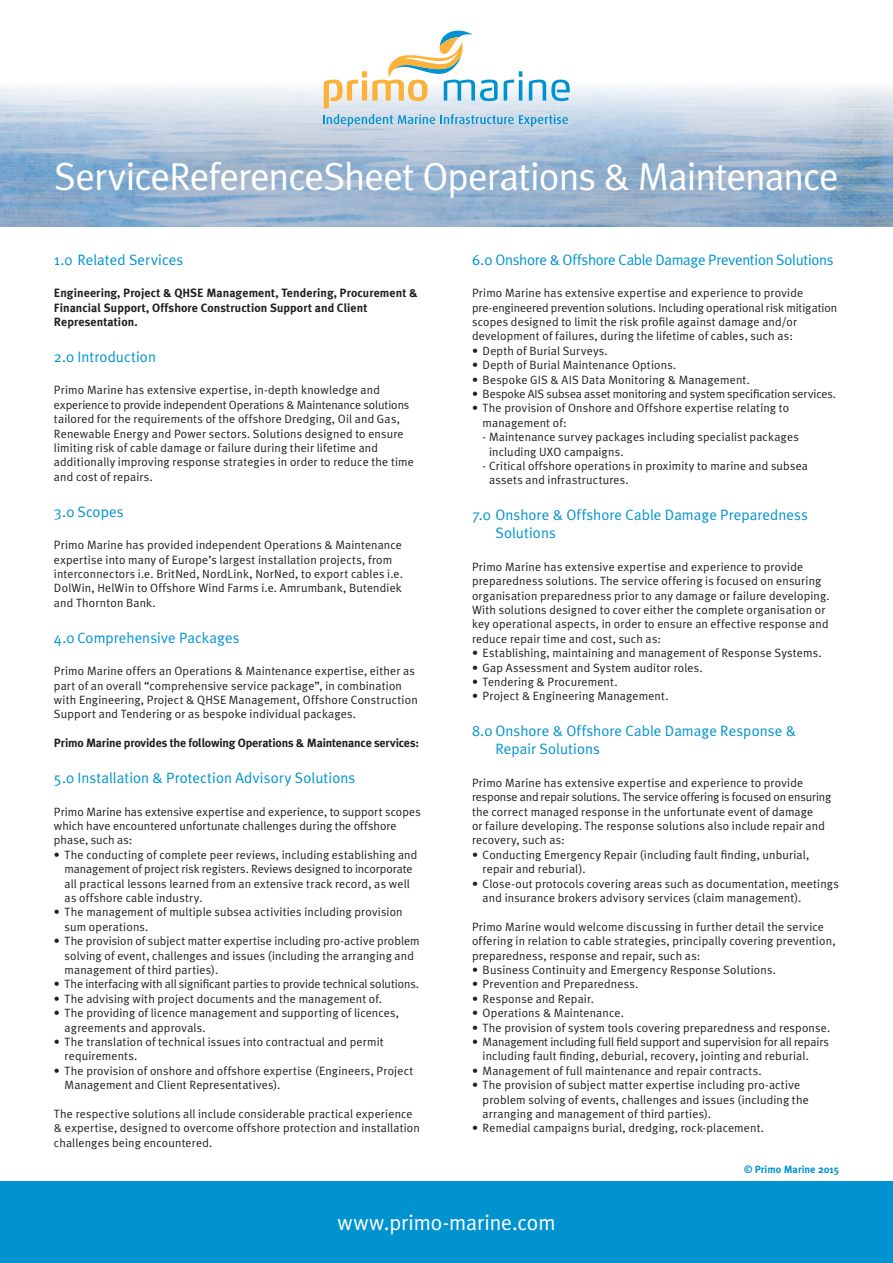
<style>
.page{position:relative;width:893px;height:1263px;background:#fff}
.page>*{position:absolute;margin:0;border:0;box-sizing:border-box;transform-origin:0 0}
.t1{font:39px "Meta Plus Normal";letter-spacing:-.025em;color:#fff}
.t2{font:21.75px "Meta Plus Normal";letter-spacing:-.005em;color:#fff}
.t3{font:15px/18px "Meta Plus Normal";letter-spacing:.005em;color:#0093d0}
.t4{font:15px "Meta Plus Normal";letter-spacing:-.02em;color:#0093d0}
.t5{font:12px/14.4px "Meta Plus Normal";letter-spacing:.01em;color:#231f20}
.t6{font:700 12px/14.4px "Meta Plus";letter-spacing:.005em;color:#231f20}
.t7{font:12px "Meta Plus Normal";letter-spacing:-.01em;color:#231f20}
.t8{font:700 10.5px "Meta Plus";color:#0093d0}
</style>
<div class="page">
<img style="left:0;top:30px;width:893px;height:196px">
<div style="left:0;top:1181px;width:893px;height:82px;background:#0093d0"></div>
<svg style="left:323px;top:31px;width:247px;height:96px"></svg>
<h1 class="t1" style="left:54px;top:154px;width:786px">ServiceReferenceSheet Operations &amp; Maintenance</h1>
<p class="t3" style="left:54px;top:250px;width:131px">1.0 Related Services</p>
<p class="t6" style="left:54px;top:286px;width:365px">Engineering, Project &amp; QHSE Management, Tendering, Procurement &amp;<br>Financial Support, Offshore Construction Support and Client<br>Representation.</p>
<p class="t3" style="left:54px;top:348px;width:103px">2.0 Introduction</p>
<p class="t5" style="left:54px;top:383px;width:361px">Primo Marine has extensive expertise, in-depth knowledge and experience to provide independent Operations &amp; Maintenance solutions tailored for the requirements of the offshore Dredging, Oil and Gas, Renewable Energy and Power sectors. Solutions designed to ensure limiting risk of cable damage or failure during their lifetime and additionally improving response strategies in order to reduce the time and cost of repairs.</p>
<p class="t3" style="left:54px;top:502px;width:71px">3.0 Scopes</p>
<p class="t5" style="left:54px;top:538px;width:350px">Primo Marine has provided independent Operations &amp; Maintenance expertise into many of Europe’s largest installation projects, from interconnectors i.e. BritNed, NordLink, NorNed, to export cables i.e.<br>DolWin, HelWin to Offshore Wind Farms i.e. Amrumbank, Butendiek and Thornton Bank.</p>
<p class="t3" style="left:54px;top:628px;width:187px">4.0 Comprehensive Packages</p>
<p class="t5" style="left:54px;top:664px;width:365px">Primo Marine offers an Operations &amp; Maintenance expertise, either as part of an overall “comprehensive service package”, in combination with Engineering, Project &amp; QHSE Management, Offshore Construction Support and Tendering or as bespoke individual packages.</p>
<p class="t6" style="left:54px;top:736px;width:367px">Primo Marine provides the following Operations &amp; Maintenance services:</p>
<p class="t3" style="left:54px;top:769px;width:303px">5.0 Installation &amp; Protection Advisory Solutions</p>
<p class="t5" style="left:54px;top:804px;width:368px">Primo Marine has extensive expertise and experience, to support scopes which have encountered unfortunate challenges during the offshore phase, such as:</p>
<p class="t5" style="left:65px;top:847px;width:354px;text-indent:-11px">• The conducting of complete peer reviews, including establishing and management of project risk registers. Reviews designed to incorporate all practical lessons learned from an extensive track record, as well as offshore cable industry.</p>
<p class="t5" style="left:65px;top:905px;width:340px;text-indent:-11px">• The management of multiple subsea activities including provision sum operations.</p>
<p class="t5" style="left:65px;top:934px;width:356px;text-indent:-11px">• The provision of subject matter expertise including pro-active problem solving of event, challenges and issues (including the arranging and management of third parties).</p>
<p class="t5" style="left:54px;top:977px;width:367px">• The interfacing with all significant parties to provide technical solutions.</p>
<p class="t5" style="left:54px;top:991px;width:330px">• The advising with project documents and the management of.</p>
<p class="t5" style="left:65px;top:1006px;width:336px;text-indent:-11px">• The providing of licence management and supporting of licences, agreements and approvals.</p>
<p class="t5" style="left:65px;top:1034px;width:321px;text-indent:-11px">• The translation of technical issues into contractual and permit requirements.</p>
<p class="t5" style="left:65px;top:1063px;width:350px;text-indent:-11px">• The provision of onshore and offshore expertise (Engineers, Project<br>Management and Client Representatives).</p>
<p class="t5" style="left:54px;top:1106px;width:367px">The respective solutions all include considerable practical experience &amp; expertise, designed to overcome offshore protection and installation challenges being encountered.</p>
<p class="t4" style="left:472px;top:251px;width:363px">6.0 Onshore &amp; Offshore Cable Damage Prevention Solutions</p>
<p class="t5" style="left:472px;top:286px;width:367px">Primo Marine has extensive expertise and experience to provide pre-engineered prevention solutions. Including operational risk mitigation scopes designed to limit the risk profile against damage and/or development of failures, during the lifetime of cables, such as:</p>
<p class="t5" style="left:472px;top:343px;width:137px">• Depth of Burial Surveys.</p>
<p class="t5" style="left:472px;top:358px;width:206px">• Depth of Burial Maintenance Options.</p>
<p class="t5" style="left:472px;top:372px;width:279px">• Bespoke GIS &amp; AIS Data Monitoring &amp; Management.</p>
<p class="t7" style="left:472px;top:387px;width:366px">• Bespoke AIS subsea asset monitoring and system specification services.</p>
<p class="t5" style="left:483px;top:401px;width:308px;text-indent:-11px">• The provision of Onshore and Offshore expertise relating to management of:</p>
<p class="t5" style="left:489px;top:430px;width:311px;text-indent:-6px">- Maintenance survey packages including specialist packages including UXO campaigns.</p>
<p class="t5" style="left:489px;top:458px;width:320px;text-indent:-6px">- Critical offshore operations in proximity to marine and subsea assets and infrastructures.</p>
<p class="t3" style="left:495px;top:506px;width:314px;text-indent:-23px">7.0 Onshore &amp; Offshore Cable Damage Preparedness<br>Solutions</p>
<p class="t5" style="left:472px;top:559px;width:359px">Primo Marine has extensive expertise and experience to provide preparedness solutions. The service offering is focused on ensuring organisation preparedness prior to any damage or failure developing.<br>With solutions designed to cover either the complete organisation or key operational aspects, in order to ensure an effective response and reduce repair time and cost, such as:</p>
<p class="t5" style="left:472px;top:646px;width:351px">• Establishing, maintaining and management of Response Systems.</p>
<p class="t5" style="left:472px;top:660px;width:232px">• Gap Assessment and System auditor roles.</p>
<p class="t5" style="left:472px;top:674px;width:147px">• Tendering &amp; Procurement.</p>
<p class="t5" style="left:472px;top:689px;width:198px">• Project &amp; Engineering Management.</p>
<p class="t3" style="left:495px;top:722px;width:302px;text-indent:-23px">8.0 Onshore &amp; Offshore Cable Damage Response &amp;<br>Repair Solutions</p>
<p class="t5" style="left:472px;top:775px;width:361px">Primo Marine has extensive expertise and experience to provide response and repair solutions. The service offering is focused on ensuring the correct managed response in the unfortunate event of damage<br>or failure developing. The response solutions also include repair and recovery, such as:</p>
<p class="t5" style="left:483px;top:847px;width:328px;text-indent:-11px">• Conducting Emergency Repair (including fault finding, unburial, repair and reburial).</p>
<p class="t5" style="left:483px;top:876px;width:358px;text-indent:-11px">• Close-out protocols covering areas such as documentation, meetings and insurance brokers advisory services (claim management).</p>
<p class="t5" style="left:472px;top:919px;width:365px">Primo Marine would welcome discussing in further detail the service offering in relation to cable strategies, principally covering prevention, preparedness, response and repair, such as:</p>
<p class="t5" style="left:472px;top:962px;width:305px">• Business Continuity and Emergency Response Solutions.</p>
<p class="t5" style="left:472px;top:977px;width:168px">• Prevention and Preparedness.</p>
<p class="t5" style="left:472px;top:991px;width:123px">• Response and Repair.</p>
<p class="t5" style="left:472px;top:1006px;width:153px">• Operations &amp; Maintenance.</p>
<p class="t5" style="left:472px;top:1020px;width:360px">• The provision of system tools covering preparedness and response.</p>
<p class="t5" style="left:483px;top:1034px;width:348px;text-indent:-11px">• Management including full field support and supervision for all repairs including fault finding, deburial, recovery, jointing and reburial.</p>
<p class="t5" style="left:472px;top:1063px;width:291px">• Management of full maintenance and repair contracts.</p>
<p class="t5" style="left:483px;top:1078px;width:328px;text-indent:-11px">• The provision of subject matter expertise including pro-active problem solving of events, challenges and issues (including the arranging and management of third parties).</p>
<p class="t5" style="left:472px;top:1121px;width:294px">• Remedial campaigns burial, dredging, rock-placement.</p>
<p class="t8" style="left:744px;top:1164px;width:96px">© Primo Marine 2015</p>
<h2 class="t2" style="left:337px;top:1210px;width:220px">www.primo-marine.com</h2>
</div>
